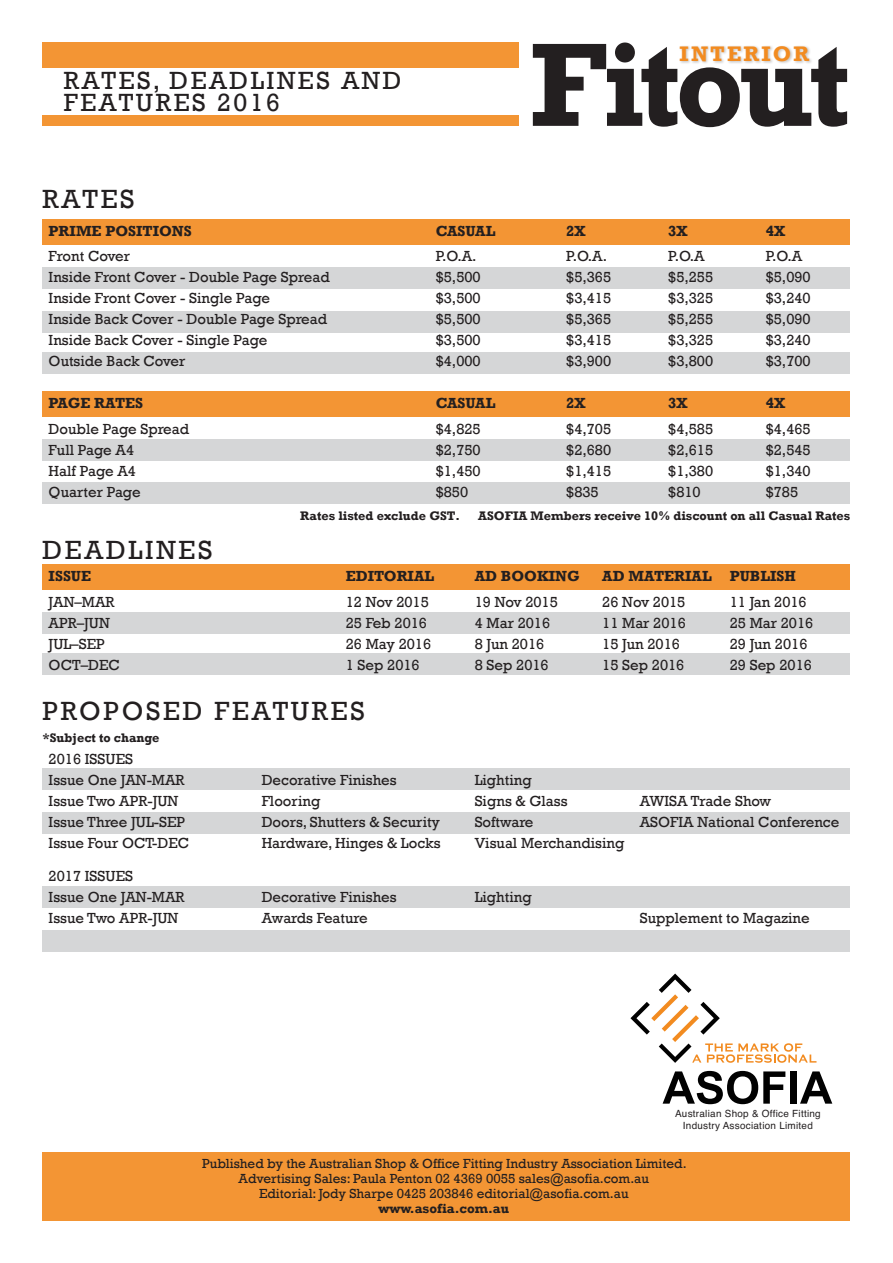
<style>
.page{position:relative;width:893px;height:1263px;background:#fff}
.page>*{position:absolute;margin:0;border:0;box-sizing:border-box;transform-origin:0 0}
.t1{font:700 120.6px "Rockwell";letter-spacing:-.045em;color:#231f20}
.t2{font:27px "Rockwell";letter-spacing:.1em;color:#231f20}
.t3{font:25.5px/22.5px "Rockwell";letter-spacing:.1em;color:#231f20}
.t4{font:700 21.6px "Rockwell";letter-spacing:.1em;color:#f28b20}
.t5{font:15px/21px "Rockwell";color:#231f20}
.t6{font:700 15px "Rockwell";color:#231f20}
.t7{font:13.5px/15px "Rockwell";color:#231f20;text-align:center}
.t8{font:700 13.5px "Rockwell";color:#231f20}
.t9{font:700 12.75px "Rockwell";color:#231f20}
.t10{font:9.9px/12px "Helvetica";letter-spacing:.025em;color:#231f20;text-align:center}
</style>
<div class="page">
<div style="left:43px;top:267px;width:807px;height:21px;background:#d1d2d4"></div>
<div style="left:43px;top:440px;width:807px;height:21px;background:#d1d2d4"></div>
<div style="left:43px;top:613px;width:807px;height:21px;background:#d1d2d4"></div>
<div style="left:43px;top:769px;width:807px;height:21px;background:#d1d2d4"></div>
<div style="left:43px;top:887px;width:807px;height:21px;background:#d1d2d4"></div>
<div style="left:43px;top:812px;width:807px;height:21px;background:#d1d2d4"></div>
<div style="left:43px;top:930px;width:807px;height:21px;background:#d1d2d4"></div>
<div style="left:43px;top:311px;width:807px;height:21px;background:#d1d2d4"></div>
<div style="left:43px;top:482px;width:807px;height:21px;background:#d1d2d4"></div>
<div style="left:43px;top:654px;width:807px;height:21px;background:#d1d2d4"></div>
<div style="left:43px;top:352px;width:807px;height:21px;background:#d1d2d4"></div>
<div style="left:43px;top:1152px;width:807px;height:68px;background:#f39534"></div>
<div style="left:679px;top:45px;width:134px;height:20px;background:#231f20;opacity:.25"></div>
<div style="left:43px;top:43px;width:476px;height:25px;background:#f39534"></div>
<div style="left:43px;top:219px;width:807px;height:25px;background:#f39534"></div>
<div style="left:43px;top:392px;width:807px;height:25px;background:#f39534"></div>
<div style="left:43px;top:564px;width:807px;height:26px;background:#f39534"></div>
<div style="left:43px;top:115px;width:476px;height:11px;background:#f39534"></div>
<svg style="left:663px;top:1071px;width:122px;height:33px"></svg>
<div style="left:791px;top:1071px;width:6px;height:33px;background:#010101"></div>
<svg style="left:800px;top:1071px;width:32px;height:33px"></svg>
<svg style="left:630px;top:973px;width:186px;height:90px"></svg>
<h3 class="t3" style="left:64px;top:69px;width:339px">RATES, DEADLINES AND<br>FEATURES 2016</h3>
<h2 class="t2" style="left:43px;top:183px;width:94px">RATES</h2>
<h1 class="t1" style="left:529px;top:12px;width:322px">Fitout</h1>
<h3 class="t4" style="left:680px;top:41px;width:131px">INTERIOR</h3>
<p class="t6" style="left:49px;top:222px;width:145px">PRIME POSITIONS</p>
<p class="t6" style="left:436px;top:222px;width:61px">CASUAL</p>
<p class="t6" style="left:566px;top:222px;width:21px">2X</p>
<p class="t6" style="left:668px;top:222px;width:21px">3X</p>
<p class="t6" style="left:766px;top:222px;width:21px">4X</p>
<p class="t5" style="left:49px;top:246px;width:83px">Front Cover</p>
<p class="t5" style="left:436px;top:246px;width:42px">P.O.A.</p>
<p class="t5" style="left:566px;top:246px;width:42px">P.O.A.</p>
<p class="t5" style="left:668px;top:246px;width:38px">P.O.A</p>
<p class="t5" style="left:766px;top:246px;width:38px">P.O.A</p>
<p class="t5" style="left:49px;top:267px;width:283px">Inside Front Cover - Double Page Spread</p>
<p class="t5" style="left:436px;top:267px;width:47px">$5,500</p>
<p class="t5" style="left:566px;top:267px;width:47px">$5,365</p>
<p class="t5" style="left:668px;top:267px;width:47px">$5,255</p>
<p class="t5" style="left:766px;top:267px;width:47px">$5,090</p>
<p class="t5" style="left:49px;top:288px;width:223px">Inside Front Cover - Single Page</p>
<p class="t5" style="left:436px;top:288px;width:47px">$3,500</p>
<p class="t5" style="left:566px;top:288px;width:47px">$3,415</p>
<p class="t5" style="left:668px;top:288px;width:47px">$3,325</p>
<p class="t5" style="left:766px;top:288px;width:47px">$3,240</p>
<p class="t5" style="left:49px;top:309px;width:280px">Inside Back Cover - Double Page Spread</p>
<p class="t5" style="left:436px;top:309px;width:47px">$5,500</p>
<p class="t5" style="left:566px;top:309px;width:47px">$5,365</p>
<p class="t5" style="left:668px;top:309px;width:47px">$5,255</p>
<p class="t5" style="left:766px;top:309px;width:47px">$5,090</p>
<p class="t5" style="left:49px;top:330px;width:220px">Inside Back Cover - Single Page</p>
<p class="t5" style="left:436px;top:330px;width:47px">$3,500</p>
<p class="t5" style="left:566px;top:330px;width:47px">$3,415</p>
<p class="t5" style="left:668px;top:330px;width:47px">$3,325</p>
<p class="t5" style="left:766px;top:330px;width:47px">$3,240</p>
<p class="t5" style="left:49px;top:351px;width:138px">Outside Back Cover</p>
<p class="t5" style="left:436px;top:351px;width:47px">$4,000</p>
<p class="t5" style="left:566px;top:351px;width:47px">$3,900</p>
<p class="t5" style="left:668px;top:351px;width:47px">$3,800</p>
<p class="t5" style="left:766px;top:351px;width:47px">$3,700</p>
<p class="t6" style="left:49px;top:394px;width:96px">PAGE RATES</p>
<p class="t6" style="left:436px;top:394px;width:61px">CASUAL</p>
<p class="t6" style="left:566px;top:394px;width:21px">2X</p>
<p class="t6" style="left:668px;top:394px;width:21px">3X</p>
<p class="t6" style="left:766px;top:394px;width:21px">4X</p>
<p class="t5" style="left:49px;top:419px;width:142px">Double Page Spread</p>
<p class="t5" style="left:436px;top:419px;width:47px">$4,825</p>
<p class="t5" style="left:566px;top:419px;width:47px">$4,705</p>
<p class="t5" style="left:668px;top:419px;width:47px">$4,585</p>
<p class="t5" style="left:766px;top:419px;width:47px">$4,465</p>
<p class="t5" style="left:49px;top:440px;width:87px">Full Page A4</p>
<p class="t5" style="left:436px;top:440px;width:47px">$2,750</p>
<p class="t5" style="left:566px;top:440px;width:47px">$2,680</p>
<p class="t5" style="left:668px;top:440px;width:47px">$2,615</p>
<p class="t5" style="left:766px;top:440px;width:47px">$2,545</p>
<p class="t5" style="left:49px;top:461px;width:89px">Half Page A4</p>
<p class="t5" style="left:436px;top:461px;width:47px">$1,450</p>
<p class="t5" style="left:566px;top:461px;width:47px">$1,415</p>
<p class="t5" style="left:668px;top:461px;width:47px">$1,380</p>
<p class="t5" style="left:766px;top:461px;width:47px">$1,340</p>
<p class="t5" style="left:49px;top:482px;width:93px">Quarter Page</p>
<p class="t5" style="left:436px;top:482px;width:34px">$850</p>
<p class="t5" style="left:566px;top:482px;width:34px">$835</p>
<p class="t5" style="left:668px;top:482px;width:34px">$810</p>
<p class="t5" style="left:766px;top:482px;width:34px">$785</p>
<h2 class="t2" style="left:43px;top:534px;width:171px">DEADLINES</h2>
<p class="t9" style="left:300px;top:507px;width:161px">Rates listed exclude GST.</p>
<p class="t9" style="left:478px;top:507px;width:374px">ASOFIA Members receive 10% discount on all Casual Rates</p>
<p class="t6" style="left:49px;top:567px;width:44px">ISSUE</p>
<p class="t6" style="left:346px;top:567px;width:90px">EDITORIAL</p>
<p class="t6" style="left:475px;top:567px;width:106px">AD BOOKING</p>
<p class="t6" style="left:602px;top:567px;width:195px">AD MATERIAL PUBLISH</p>
<p class="t5" style="left:49px;top:591px;width:67px">JAN–MAR</p>
<p class="t5" style="left:346px;top:591px;width:85px">12 Nov 2015</p>
<p class="t5" style="left:475px;top:591px;width:85px">19 Nov 2015</p>
<p class="t5" style="left:602px;top:591px;width:85px">26 Nov 2015</p>
<p class="t5" style="left:730px;top:591px;width:79px">11 Jan 2016</p>
<p class="t5" style="left:49px;top:612px;width:63px">APR–JUN</p>
<p class="t5" style="left:346px;top:612px;width:83px">25 Feb 2016</p>
<p class="t5" style="left:475px;top:612px;width:77px">4 Mar 2016</p>
<p class="t5" style="left:602px;top:612px;width:85px">11 Mar 2016</p>
<p class="t5" style="left:730px;top:612px;width:85px">25 Mar 2016</p>
<p class="t5" style="left:49px;top:633px;width:58px">JUL–SEP</p>
<p class="t5" style="left:346px;top:633px;width:87px">26 May 2016</p>
<p class="t5" style="left:475px;top:633px;width:71px">8 Jun 2016</p>
<p class="t5" style="left:602px;top:633px;width:79px">15 Jun 2016</p>
<p class="t5" style="left:730px;top:633px;width:79px">29 Jun 2016</p>
<p class="t5" style="left:49px;top:654px;width:73px">OCT–DEC</p>
<p class="t5" style="left:346px;top:654px;width:76px">1 Sep 2016</p>
<p class="t5" style="left:475px;top:654px;width:76px">8 Sep 2016</p>
<p class="t5" style="left:602px;top:654px;width:84px">15 Sep 2016</p>
<p class="t5" style="left:730px;top:654px;width:84px">29 Sep 2016</p>
<h2 class="t2" style="left:43px;top:696px;width:324px">PROPOSED FEATURES</h2>
<p class="t9" style="left:43px;top:730px;width:119px">*Subject to change</p>
<p class="t5" style="left:49px;top:748px;width:137px">2016 ISSUES<br>Issue One JAN-MAR</p>
<p class="t5" style="left:262px;top:769px;width:137px">Decorative Finishes</p>
<p class="t5" style="left:475px;top:769px;width:59px">Lighting</p>
<p class="t5" style="left:49px;top:790px;width:131px">Issue Two APR-JUN</p>
<p class="t5" style="left:262px;top:790px;width:60px">Flooring</p>
<p class="t5" style="left:475px;top:790px;width:94px">Signs &amp; Glass</p>
<p class="t5" style="left:640px;top:790px;width:133px">AWISA Trade Show</p>
<p class="t5" style="left:49px;top:811px;width:138px">Issue Three JUL-SEP</p>
<p class="t5" style="left:262px;top:811px;width:180px">Doors, Shutters &amp; Security</p>
<p class="t5" style="left:475px;top:811px;width:60px">Software</p>
<p class="t5" style="left:640px;top:811px;width:201px">ASOFIA National Conference</p>
<p class="t5" style="left:49px;top:832px;width:142px">Issue Four OCT-DEC</p>
<p class="t5" style="left:262px;top:832px;width:180px">Hardware, Hinges &amp; Locks</p>
<p class="t5" style="left:475px;top:832px;width:151px">Visual Merchandising</p>
<p class="t5" style="left:49px;top:866px;width:137px">2017 ISSUES<br>Issue One JAN-MAR</p>
<p class="t5" style="left:262px;top:887px;width:137px">Decorative Finishes</p>
<p class="t5" style="left:475px;top:887px;width:59px">Lighting</p>
<p class="t5" style="left:49px;top:908px;width:131px">Issue Two APR-JUN</p>
<p class="t5" style="left:262px;top:908px;width:107px">Awards Feature</p>
<p class="t5" style="left:640px;top:908px;width:171px">Supplement to Magazine</p>
<p class="t10" style="left:675px;top:1107px;width:147px">Australian Shop &amp; Office Fitting<br>Industry Association Limited</p>
<p class="t7" style="left:202px;top:1156px;width:486px">Published by the Australian Shop &amp; Office Fitting Industry Association Limited.<br>Advertising Sales: Paula Penton 02 4369 0055 sales@asofia.com.au<br>Editorial: Jody Sharpe 0425 203846 editorial@asofia.com.au</p>
<p class="t8" style="left:378px;top:1200px;width:132px">www.asofia.com.au</p>
</div>
